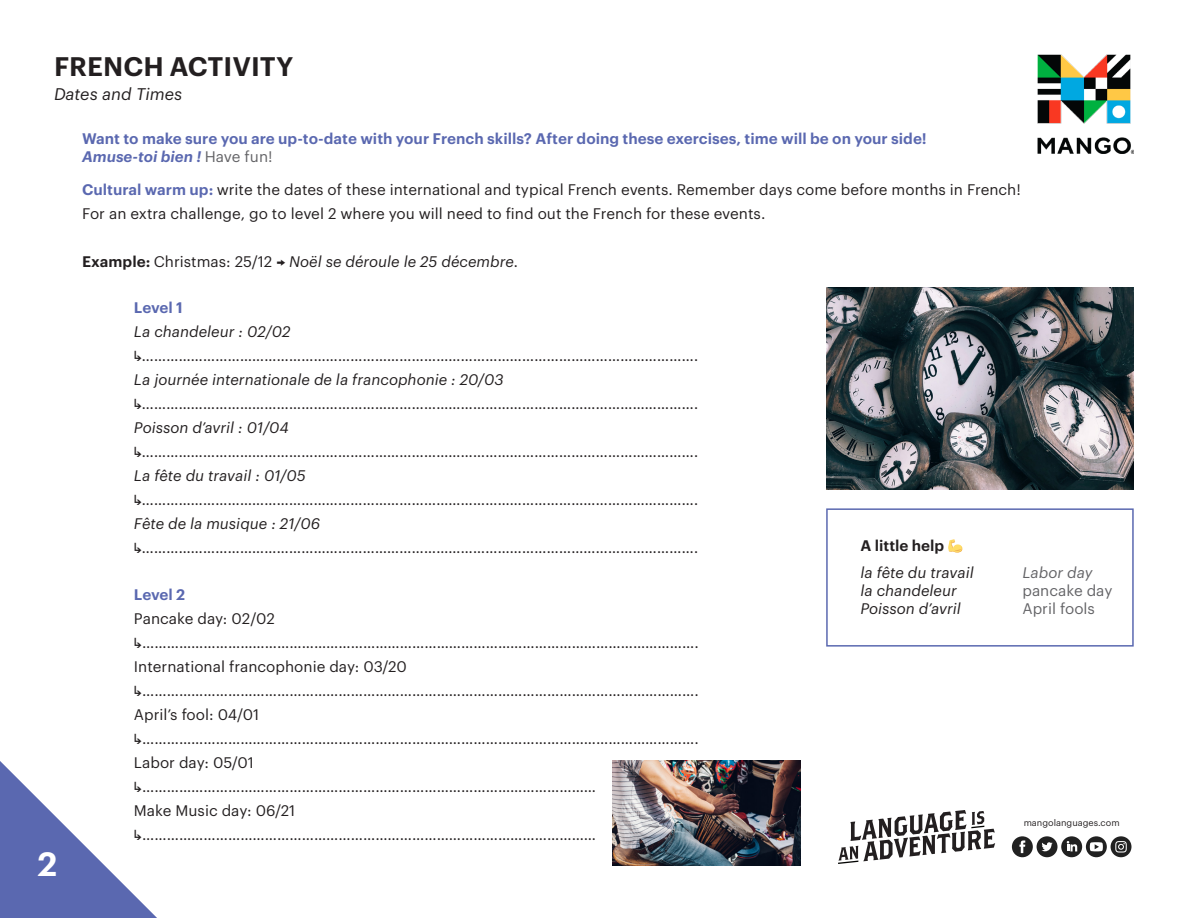
<style>
.page{position:relative;width:1188px;height:918px;background:#fff}
.page>*{position:absolute;margin:0;border:0;box-sizing:border-box;transform-origin:0 0}
.t1{font:600 33px "Graphik LCG";color:#fff}
.t2{font:600 26.25px "Graphik LCG";color:#231f20}
.t3{font:italic 16.5px "Graphik LCG";color:#231f20}
.t4{font:15px/24px "Graphik LCG";color:#231f20}
.t5{font:italic 15px/24px "Graphik LCG";color:#231f20}
.t6{font:600 15px "Graphik LCG";color:#5a68b0}
.t7{font:italic 600 15px "Graphik LCG";color:#5a68b0}
.t8{font:15px "Graphik LCG";color:#636366}
.t9{font:600 15px "Graphik LCG";color:#231f20}
.t10{font:italic 15px "Graphik LCG";color:#636366}
.t11{font:9px "Graphik LCG";color:#231f20}
.s1{font-weight:400;font-style:normal;color:#636366}
.s2{font-weight:600;color:#5a68b0}
.s3{font-weight:600;font-style:normal}
.s4{font-style:normal}
.s5{font-family:"Proxima Nova T";font-weight:100;font-style:normal}
</style>
<div class="page">
<div style="left:826px;top:508px;width:308px;height:139px;border:2px solid #5a68b0"></div>
<img style="left:1038px;top:54px;width:96px;height:100px">
<img style="left:826px;top:288px;width:308px;height:201px">
<img style="left:612px;top:761px;width:188px;height:104px">
<svg style="left:0;top:761px;width:157px;height:157px"></svg>
<svg style="left:838px;top:810px;width:157px;height:54px"></svg>
<svg style="left:1086px;top:836px;width:21px;height:21px"></svg>
<svg style="left:1090px;top:842px;width:13px;height:9px"></svg>
<div style="left:1037px;top:836px;width:20px;height:21px;background:#212121;border-radius:10px"></div>
<svg style="left:1041px;top:842px;width:12px;height:9px"></svg>
<div style="left:1061px;top:836px;width:21px;height:21px;background:#212121;border-radius:10px"></div>
<svg style="left:1067px;top:841px;width:10px;height:10px"></svg>
<div style="left:1012px;top:836px;width:21px;height:21px;background:#212121;border-radius:10px"></div>
<svg style="left:1019px;top:840px;width:6px;height:13px"></svg>
<div style="left:1111px;top:836px;width:20px;height:21px;background:#212121;border-radius:10px"></div>
<svg style="left:1115px;top:841px;width:12px;height:12px"></svg>
<p class="t2" style="left:54px;top:47px;width:241px">FRENCH ACTIVITY</p>
<p class="t3" style="left:54px;top:82px;width:130px">Dates and Times</p>
<h5 class="t6" style="left:82px;top:127px;width:846px">Want to make sure you are up-to-date with your French skills? After doing these exercises, time will be on your side!</h5>
<p class="t7" style="left:82px;top:145px;width:192px">Amuse-toi bien ! <span class="s1">Have fun!</span></p>
<p class="t4" style="left:82px;top:176px;width:940px"><span class="s2">Cultural warm up:</span> write the dates of these international and typical French events. Remember days come before months in French!</p>
<p class="t4" style="left:82px;top:200px;width:685px">For an extra challenge, go to level 2 where you will need to find out the French for these events.</p>
<p class="t5" style="left:82px;top:248px;width:438px"><span class="s3">Example:</span> <span class="s4">Christmas: 25/12</span> <span class="s5">→</span> Noël se déroule le 25 décembre.</p>
<h5 class="t6" style="left:134px;top:297px;width:50px">Level 1</h5>
<p class="t5" style="left:134px;top:319px;width:566px">La chandeleur : 02/02 ↳……………………………………………………………………………………………………………………….<br>La journée internationale de la francophonie : 20/03 ↳……………………………………………………………………………………………………………………….<br>Poisson d’avril : 01/04 ↳……………………………………………………………………………………………………………………….<br>La fête du travail : 01/05</p>
<p class="t5" style="left:134px;top:487px;width:566px">↳……………………………………………………………………………………………………………………….<br>Fête de la musique : 21/06</p>
<p class="t5" style="left:134px;top:535px;width:566px">↳……………………………………………………………………………………………………………………….</p>
<p class="t9" style="left:860px;top:534px;width:85px">A little help</p>
<p class="t5" style="left:860px;top:560px;width:115px">la fête du travail</p>
<p class="t10" style="left:1022px;top:562px;width:72px">Labor day</p>
<p class="t6" style="left:134px;top:583px;width:53px">Level 2</p>
<p class="t5" style="left:860px;top:578px;width:98px">la chandeleur</p>
<p class="t8" style="left:1022px;top:580px;width:92px">pancake day</p>
<p class="t5" style="left:860px;top:596px;width:102px">Poisson d’avril</p>
<p class="t8" style="left:1022px;top:598px;width:74px">April fools</p>
<p class="t4" style="left:134px;top:605px;width:566px">Pancake day: 02/02 ↳……………………………………………………………………………………………………………………….<br>International francophonie day: 03/20 ↳……………………………………………………………………………………………………………………….<br>April’s fool: 04/01 ↳……………………………………………………………………………………………………………………….<br>Labor day: 05/01 ↳…………………………………………………………………………………………………<br>Make Music day: 06/21</p>
<p class="t11" style="left:1024px;top:816px;width:98px">mangolanguages.com</p>
<p class="t1" style="left:37px;top:839px;width:21px">2</p>
<p class="t4" style="left:134px;top:821px;width:464px">↳…………………………………………………………………………………………………</p>
</div>
